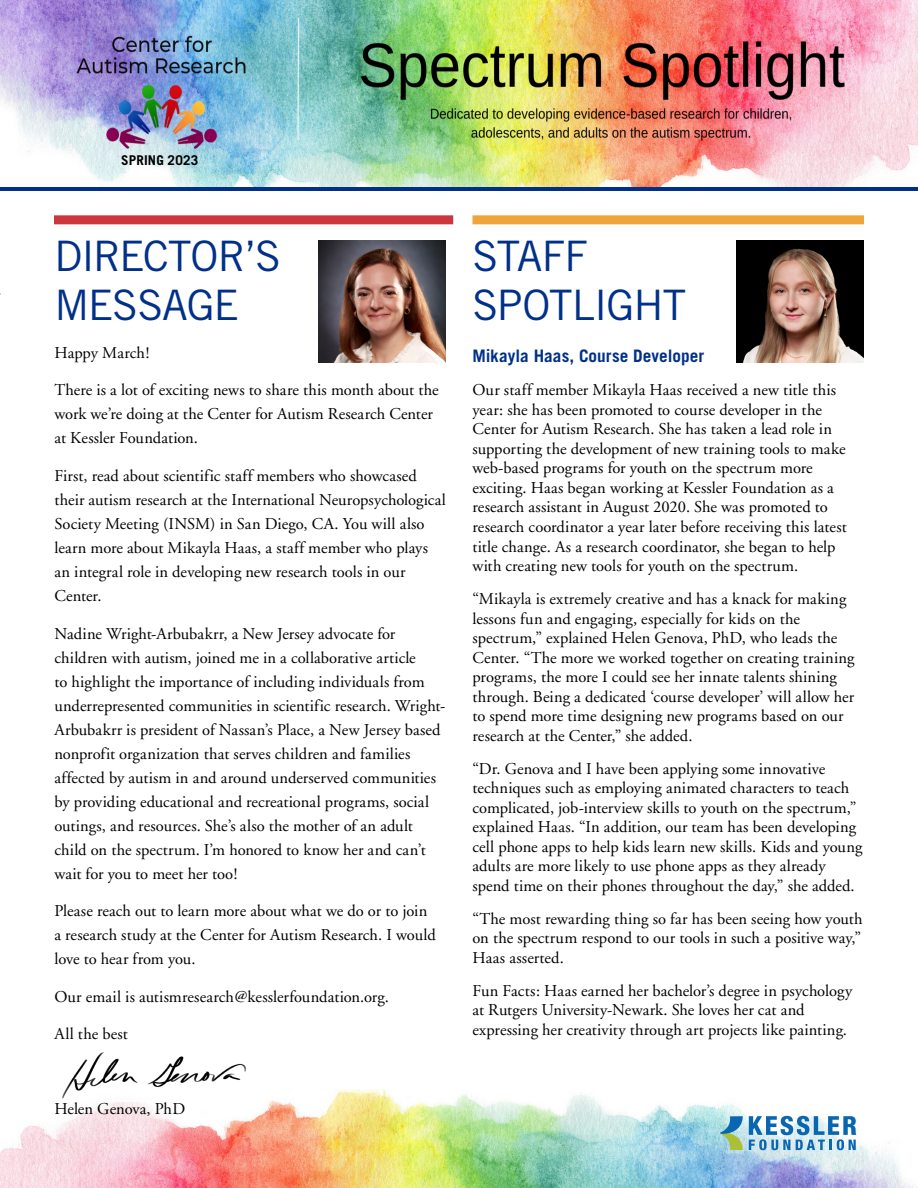
<style>
.page{position:relative;width:918px;height:1188px;background:#fff}
.page>*{position:absolute;margin:0;border:0;box-sizing:border-box;transform-origin:0 0}
.article_header{font:42px/49.5px "Trade Gothic";letter-spacing:-.03em;color:#003089}
.article_subhead{font:700 17.25px "Trade Gothic LT Std";color:#003089}
.article_subhead-2{font:16.5px/19.5px "Adobe Garamond";letter-spacing:.005em;color:#000}
.article_body{font:700 13.5px "Trade Gothic LT Std";letter-spacing:.015em;color:#000101}
</style>
<div class="page">
<img style="left:0;top:0;width:918px;height:187px">
<img style="left:0;top:1090px;width:913px;height:98px">
<hr style="left:0;top:187px;width:918px;height:4px;background:#003089">
<div style="left:54px;top:215px;width:399px;height:9px;background:#cc363d"></div>
<img style="left:319px;top:241px;width:127px;height:122px">
<svg style="left:720px;top:1116px;width:23px;height:34px"></svg>
<svg style="left:749px;top:1116px;width:107px;height:34px"></svg>
<img style="left:737px;top:241px;width:127px;height:122px">
<div style="left:472px;top:215px;width:392px;height:9px;background:#f0a539"></div>
<img style="left:56px;top:1052px;width:195px;height:47px">
<p class="article_body" style="left:121px;top:151px;width:79px">SPRING 2023</p>
<p class="article_header" style="left:54px;top:231px;width:228px">DIRECTOR’S<br>MESSAGE</p>
<p class="article_subhead-2" style="left:54px;top:343px;width:96px">Happy March!</p>
<p class="article_subhead-2" style="left:54px;top:379px;width:386px;line-height:24px">There is a lot of exciting news to share this month about the work we’re doing at the Center for Autism Research Center at Kessler Foundation.</p>
<p class="article_subhead-2" style="left:54px;top:464px;width:393px;line-height:24px">First, read about scientific staff members who showcased their autism research at the International Neuropsychological Society Meeting (INSM) in San Diego, CA. You will also learn more about Mikayla Haas, a staff member who plays an integral role in developing new research tools in our Center.</p>
<p class="article_subhead-2" style="left:54px;top:622px;width:392px;line-height:24px">Nadine Wright-Arbubakrr, a New Jersey advocate for children with autism, joined me in a collaborative article<br>to highlight the importance of including individuals from underrepresented communities in scientific research. Wright-Arbubakrr is president of Nassan’s Place, a New Jersey based nonprofit organization that serves children and families affected by autism in and around underserved communities by providing educational and recreational programs, social outings, and resources. She’s also the mother of an adult child on the spectrum. I’m honored to know her and can’t wait for you to meet her too!</p>
<p class="article_subhead-2" style="left:54px;top:899px;width:383px;line-height:24px">Please reach out to learn more about what we do or to join a research study at the Center for Autism Research. I would love to hear from you.</p>
<p class="article_subhead-2" style="left:54px;top:987px;width:336px">Our email is autismresearch@kesslerfoundation.org.</p>
<p class="article_subhead-2" style="left:54px;top:1025px;width:75px">All the best</p>
<p class="article_subhead-2" style="left:54px;top:1100px;width:132px">Helen Genova, PhD</p>
<p class="article_header" style="left:472px;top:231px;width:215px">STAFF<br>SPOTLIGHT</p>
<p class="article_subhead" style="left:472px;top:346px;width:233px">Mikayla Haas, Course Developer</p>
<p class="article_subhead-2" style="left:472px;top:381px;width:376px">Our staff member Mikayla Haas received a new title this year: she has been promoted to course developer in the Center for Autism Research. She has taken a lead role in supporting the development of new training tools to make web-based programs for youth on the spectrum more exciting. Haas began working at Kessler Foundation as a research assistant in August 2020. She was promoted to research coordinator a year later before receiving this latest title change. As a research coordinator, she began to help with creating new tools for youth on the spectrum.</p>
<p class="article_subhead-2" style="left:472px;top:589px;width:384px">“Mikayla is extremely creative and has a knack for making lessons fun and engaging, especially for kids on the spectrum,” explained Helen Genova, PhD, who leads the Center. “The more we worked together on creating training programs, the more I could see her innate talents shining through. Being a dedicated ‘course developer’ will allow her to spend more time designing new programs based on our research at the Center,” she added.</p>
<p class="article_subhead-2" style="left:472px;top:759px;width:391px">“Dr. Genova and I have been applying some innovative techniques such as employing animated characters to teach complicated, job-interview skills to youth on the spectrum,” explained Haas. “In addition, our team has been developing cell phone apps to help kids learn new skills. Kids and young adults are more likely to use phone apps as they already spend time on their phones throughout the day,” she added.</p>
<p class="article_subhead-2" style="left:472px;top:909px;width:392px;text-align:justify">“The most rewarding thing so far has been seeing how youth on the spectrum respond to our tools in such a positive way,” Haas asserted.</p>
<p class="article_subhead-2" style="left:472px;top:981px;width:381px">Fun Facts: Haas earned her bachelor’s degree in psychology at Rutgers University-Newark. She loves her cat and expressing her creativity through art projects like painting.</p>
</div>
